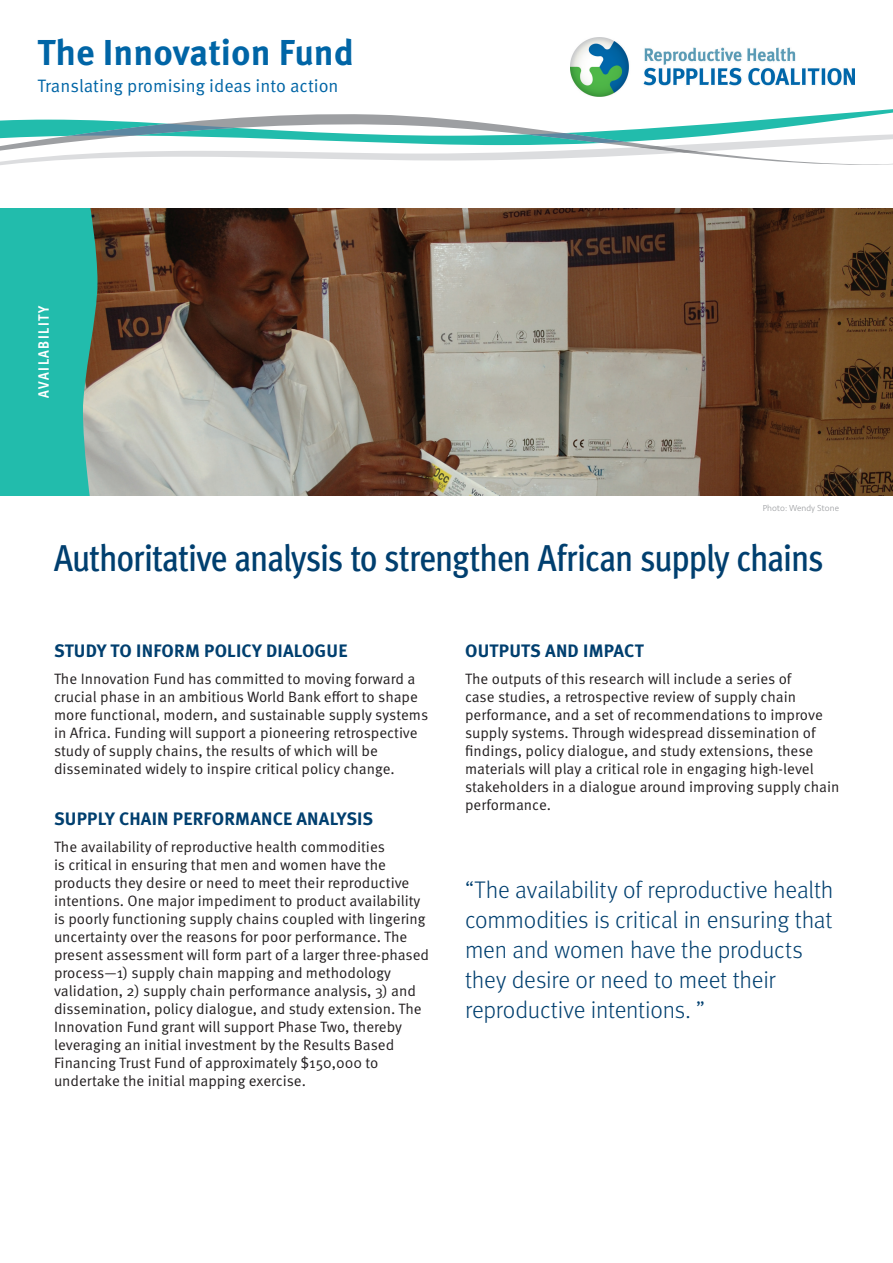
<style>
.page{position:relative;width:893px;height:1263px;background:#fff}
.page>*{position:absolute;margin:0;border:0;box-sizing:border-box;transform-origin:0 0}
.t1{font:500 condensed 37.5px "Meta OT";letter-spacing:-.025em;color:#003f6f}
.t2{font:700 36px "Meta OT";color:#0065a6}
.pullquote{font:300 24px/30px "Meta OT";letter-spacing:-.01em;color:#003f6f}
.t3{font:700 18px "Meta OT";letter-spacing:.01em;color:#003f6f}
.t4{font:18px "Meta OT Norm";color:#0065a6}
.copy{font:15px/18px "Meta OT Norm";color:#231f20}
.side_title{font:700 condensed 15px "Meta OT";letter-spacing:.1em;color:#fff}
.photo_credit{font:300 9px "Seravek";color:#9d9fa2}
</style>
<div class="page">
<img style="left:570px;top:38px;width:284px;height:58px">
<img style="left:98px;top:208px;width:795px;height:288px">
<svg style="left:0;top:159px;width:893px;height:6px"></svg>
<svg style="left:0;top:109px;width:893px;height:50px"></svg>
<svg style="left:68px;top:124px;width:557px;height:19px"></svg>
<div style="left:0;top:208px;width:98px;height:288px;background:#22bcac"></div>
<p class="t2" style="left:38px;top:31px;width:318px">The Innovation Fund</p>
<p class="t4" style="left:38px;top:75px;width:303px">Translating promising ideas into action</p>
<p class="side_title" style="left:34px;top:398px;width:94px;rotate:-90deg">AVAILABILITY</p>
<p class="photo_credit" style="left:763px;top:502px;width:78px">Photo: Wendy Stone</p>
<p class="t1" style="left:54px;top:534px;width:771px">Authoritative analysis to strengthen African supply chains</p>
<h1 class="t3" style="left:54px;top:640px;width:295px">STUDY TO INFORM POLICY DIALOGUE</h1>
<p class="copy" style="left:54px;top:670px;width:376px">The Innovation Fund has committed to moving forward a crucial phase in an ambitious World Bank effort to shape more functional, modern, and sustainable supply systems in Africa. Funding will support a pioneering retrospective study of supply chains, the results of which will be disseminated widely to inspire critical policy change.</p>
<h1 class="t3" style="left:54px;top:808px;width:321px">SUPPLY CHAIN PERFORMANCE ANALYSIS</h1>
<p class="copy" style="left:54px;top:838px;width:377px">The availability of reproductive health commodities<br>is critical in ensuring that men and women have the products they desire or need to meet their reproductive intentions. One major impediment to product availability is poorly functioning supply chains coupled with lingering uncertainty over the reasons for poor performance. The present assessment will form part of a larger three-phased process—1) supply chain mapping and methodology validation, 2) supply chain performance analysis, 3) and dissemination, policy dialogue, and study extension. The Innovation Fund grant will support Phase Two, thereby leveraging an initial investment by the Results Based Financing Trust Fund of approximately $150,000 to undertake the initial mapping exercise.</p>
<h1 class="t3" style="left:465px;top:640px;width:180px">OUTPUTS AND IMPACT</h1>
<p class="copy" style="left:465px;top:670px;width:376px">The outputs of this research will include a series of<br>case studies, a retrospective review of supply chain performance, and a set of recommendations to improve supply systems. Through widespread dissemination of findings, policy dialogue, and study extensions, these materials will play a critical role in engaging high-level stakeholders in a dialogue around improving supply chain performance.</p>
<p class="pullquote" style="left:465px;top:875px;width:370px">“The availability of reproductive health commodities is critical in ensuring that men and women have the products they desire or need to meet their reproductive intentions. ”</p>
</div>
